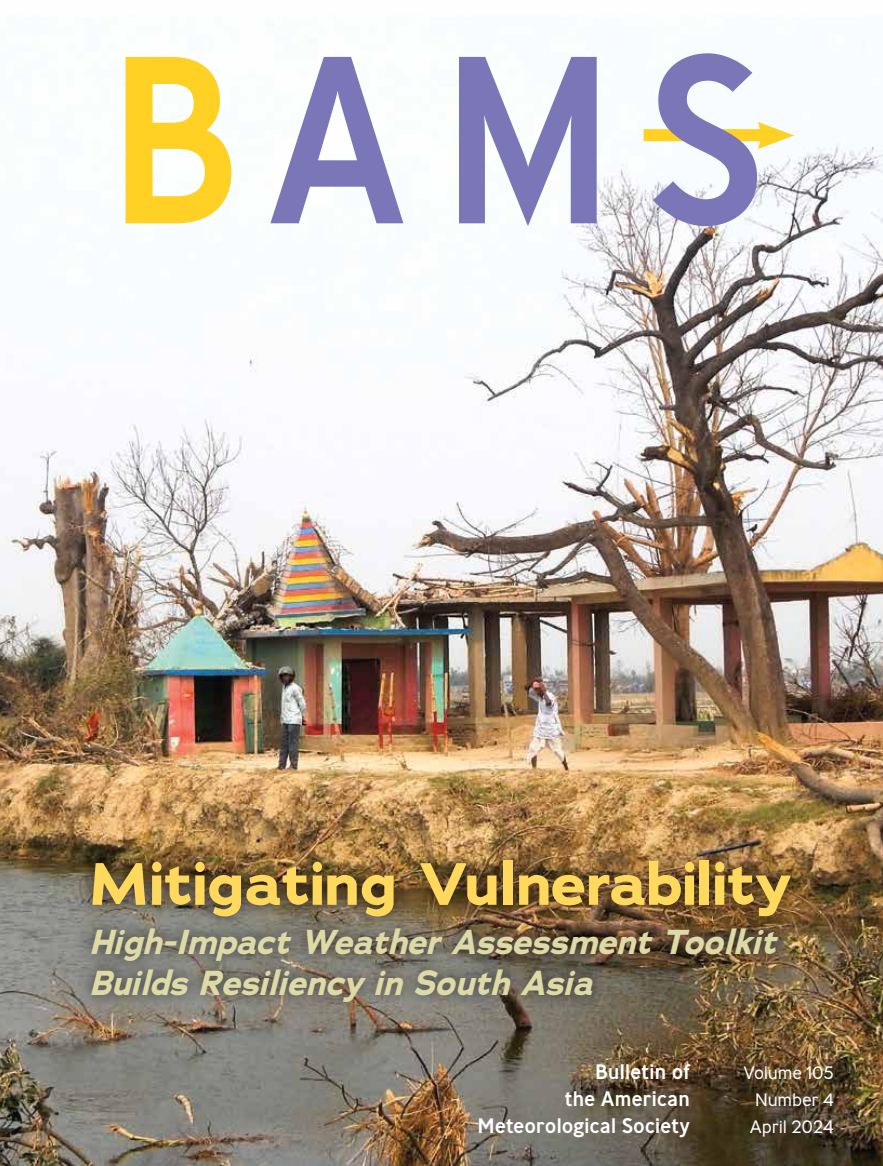
<style>
.page{position:relative;width:883px;height:1166px;background:#fff}
.page>*{position:absolute;margin:0;border:0;box-sizing:border-box;transform-origin:0 0}
.t1{font:700 59.4px "Adrianna Extended";color:#ffd95e;scale:.86 1}
.t2{font:italic 700 34.5px/41.4px "Adrianna";color:#dddaa7}
.t3{font:500 21px/27px "Ministry";letter-spacing:-.015em;color:#fff;text-align:right}
.t4{font:300 18px/27px "Ministry";letter-spacing:-.015em;color:#fff;text-align:justify}
</style>
<div class="page">
<img style="left:0;top:56px;width:882px;height:1109px">
<img style="left:66px;top:901px;width:766px;height:239px">
<img style="left:66px;top:831px;width:750px;height:282px">
<svg style="left:125px;top:57px;width:106px;height:166px"></svg>
<svg style="left:270px;top:57px;width:133px;height:166px"></svg>
<svg style="left:459px;top:57px;width:137px;height:169px"></svg>
<svg style="left:643px;top:53px;width:151px;height:173px"></svg>
<img style="left:0;top:56px;width:5px;height:61px">
<h1 class="t1" style="left:90px;top:845px;width:818px">Mitigating Vulnerability</h1>
<p class="t2" style="left:89px;top:921px;width:688px">High-Impact Weather Assessment Toolkit<br>Builds Resiliency in South Asia</p>
<p class="t3" style="left:477px;top:1057px;width:214px">Bulletin of<br>the American<br>Meteorological Society</p>
<p class="t4" style="left:749px;top:1059px;width:86px;text-indent:-6px">Volume 105<br>Number 4<br>April 2024</p>
</div>
